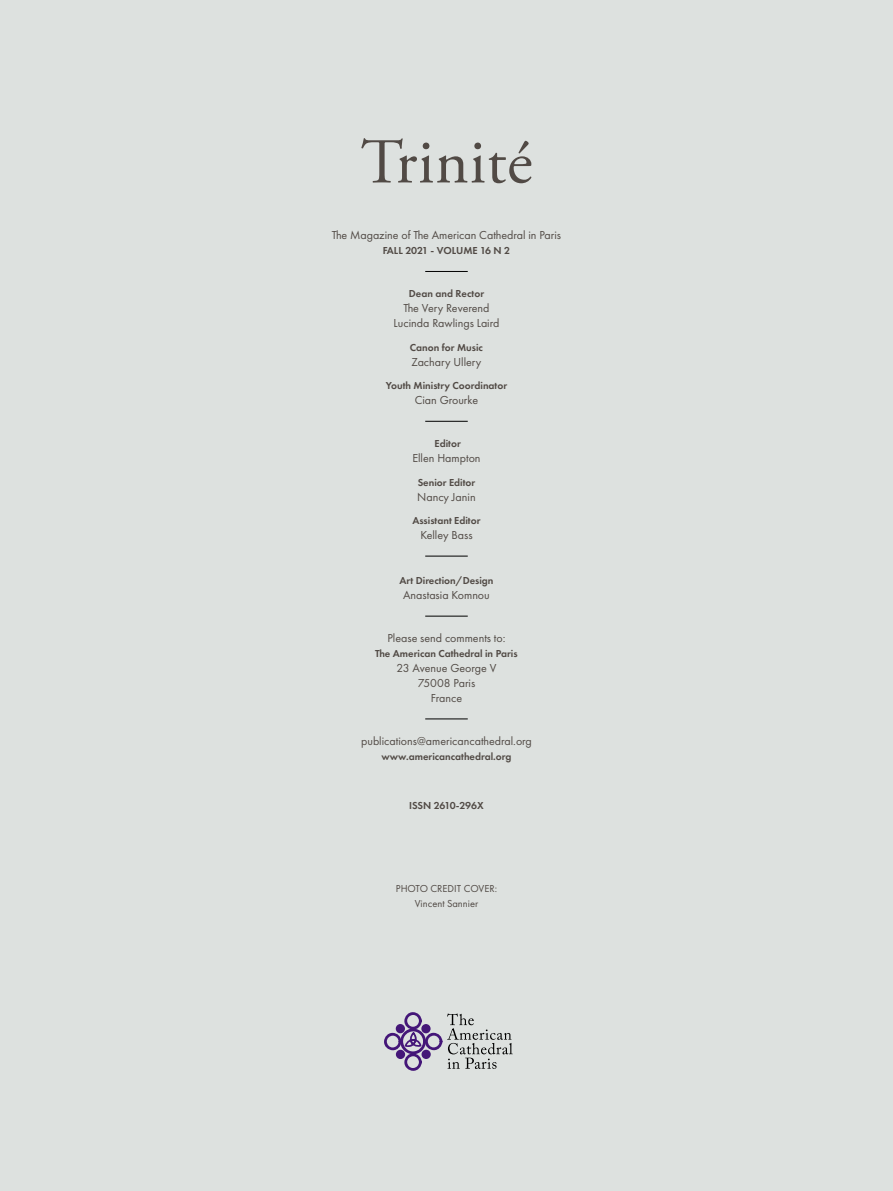
<style>
.page{position:relative;width:893px;height:1191px;background:#dde1df}
.page>*{position:absolute;margin:0;border:0;box-sizing:border-box;transform-origin:0 0}
.t1{font:12px/15px "Futura PT";color:#514a45;text-align:center}
.t2{font:600 10.5px "Futura PT";color:#514a45}
.t3{font:10.5px/15px "Futura PT";color:#514a45;text-align:center}
</style>
<div class="page">
<hr style="left:425px;top:271px;width:43px;height:1px;background:#000">
<hr style="left:425px;top:421px;width:43px;height:1px;background:#000">
<hr style="left:425px;top:556px;width:43px;height:1px;background:#000">
<hr style="left:425px;top:616px;width:43px;height:1px;background:#000">
<hr style="left:425px;top:718px;width:43px;height:1px;background:#000">
<svg style="left:361px;top:138px;width:170px;height:45px"></svg>
<svg style="left:384px;top:1012px;width:129px;height:58px"></svg>
<p class="t1" style="left:332px;top:228px;width:231px">The Magazine of The American Cathedral in Paris</p>
<p class="t2" style="left:383px;top:244px;width:129px">FALL 2021 - VOLUME 16 N 2</p>
<p class="t2" style="left:409px;top:287px;width:77px">Dean and Rector</p>
<p class="t1" style="left:394px;top:301px;width:107px">The Very Reverend<br>Lucinda Rawlings Laird</p>
<p class="t2" style="left:410px;top:341px;width:75px">Canon for Music</p>
<p class="t1" style="left:412px;top:354px;width:71px">Zachary Ullery</p>
<p class="t2" style="left:386px;top:379px;width:123px">Youth Ministry Coordinator</p>
<p class="t1" style="left:415px;top:393px;width:65px">Cian Grourke</p>
<p class="t2" style="left:435px;top:437px;width:28px">Editor</p>
<p class="t1" style="left:412px;top:450px;width:70px">Ellen Hampton</p>
<p class="t2" style="left:418px;top:475px;width:59px">Senior Editor</p>
<p class="t1" style="left:417px;top:489px;width:60px">Nancy Janin</p>
<p class="t2" style="left:412px;top:514px;width:69px">Assistant Editor</p>
<p class="t1" style="left:420px;top:527px;width:54px">Kelley Bass</p>
<p class="t2" style="left:399px;top:574px;width:96px">Art Direction/Design</p>
<p class="t1" style="left:403px;top:587px;width:88px">Anastasia Komnou</p>
<p class="t1" style="left:387px;top:630px;width:120px">Please send comments to:</p>
<p class="t2" style="left:375px;top:647px;width:144px">The American Cathedral in Paris</p>
<p class="t1" style="left:397px;top:660px;width:101px">23 Avenue George V<br>75008 Paris<br>France</p>
<p class="t1" style="left:361px;top:733px;width:172px">publications@americancathedral.org</p>
<p class="t2" style="left:382px;top:749px;width:131px">www.americancathedral.org</p>
<p class="t2" style="left:409px;top:799px;width:76px">ISSN 2610-296X</p>
<p class="t3" style="left:396px;top:881px;width:103px">PHOTO CREDIT COVER:<br>Vincent Sannier</p>
</div>
